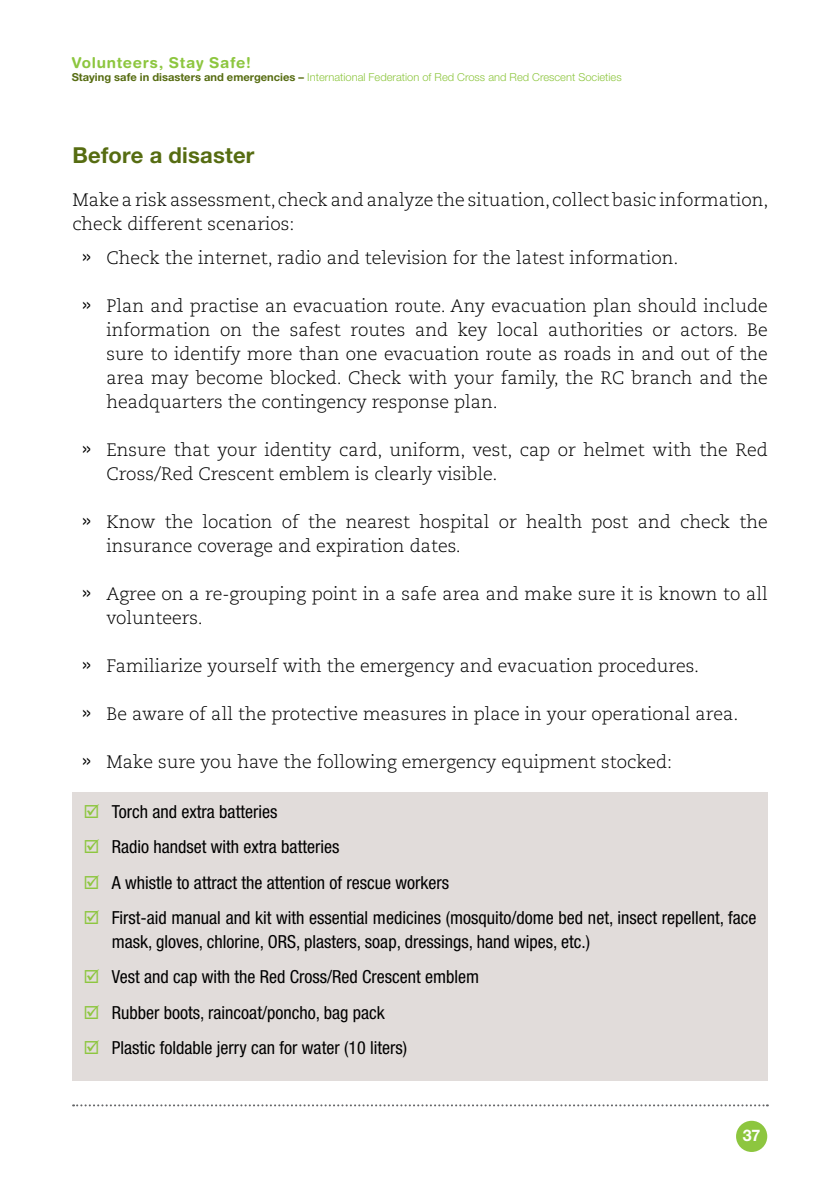
<style>
.page{position:relative;width:840px;height:1191px;background:#fff}
.page>*{position:absolute;margin:0;border:0;box-sizing:border-box;transform-origin:0 0}
.t1{font:700 22px "Helvetica Neue LT Std";letter-spacing:.01em;color:#566c11}
.t2{font:300 18px/24px "Caecilia LT Std";color:#000}
.t3{font:condensed 18px/24px "Helvetica Neue LT Std";color:#000}
.t4{font:700 16px "Helvetica Neue";color:#fff}
.t5{font:700 15px "Helvetica Rounded LT Std";letter-spacing:.045em;color:#8dc63f}
.t6{font:300 11px "Helvetica Neue LT Std";color:#8dc63f}
.s1{font-weight:700;color:#566c11}
.s2{font-family:"Helvetica Neue LT Std";font-size:24px}
.s3{color:#8dc63f}
</style>
<div class="page">
<svg style="left:73px;top:1104px;width:694px;height:2px"></svg>
<div style="left:735px;top:1120px;width:31px;height:32px;background:#8dc63f;border-radius:50%"></div>
<div style="left:72px;top:792px;width:695px;height:288px;background:#e1dcda"></div>
<p class="t5" style="left:72px;top:54px;width:180px">Volunteers, Stay Safe!</p>
<p class="t6" style="left:72px;top:71px;width:551px"><span class="s1">Staying safe in disasters and emergencies –</span> International Federation of Red Cross and Red Crescent Societies</p>
<p class="t1" style="left:72px;top:142px;width:183px">Before a disaster</p>
<p class="t2" style="left:72px;top:188px;width:697px">Make a risk assessment, check and analyze the situation, collect basic information, check different scenarios:</p>
<p class="t2" style="left:81px;top:246px;width:598px"><span class="s2">»</span> Check the internet, radio and television for the latest information.</p>
<p class="t2" style="left:106px;top:294px;width:662px;text-align:justify;text-indent:-25px"><span class="s2">»</span> Plan and practise an evacuation route. Any evacuation plan should include information on the safest routes and key local authorities or actors. Be sure to identify more than one evacuation route as roads in and out of the area may become blocked. Check with your family, the RC branch and the headquarters the contingency response plan.</p>
<p class="t2" style="left:106px;top:438px;width:662px;text-indent:-25px"><span class="s2">»</span> Ensure that your identity card, uniform, vest, cap or helmet with the Red<br>Cross/Red Crescent emblem is clearly visible.</p>
<p class="t2" style="left:106px;top:510px;width:662px;text-indent:-25px"><span class="s2">»</span> Know the location of the nearest hospital or health post and check the insurance coverage and expiration dates.</p>
<p class="t2" style="left:106px;top:582px;width:662px;text-indent:-25px"><span class="s2">»</span> Agree on a re-grouping point in a safe area and make sure it is known to all volunteers.</p>
<p class="t2" style="left:81px;top:654px;width:618px"><span class="s2">»</span> Familiarize yourself with the emergency and evacuation procedures.</p>
<p class="t2" style="left:81px;top:702px;width:658px"><span class="s2">»</span> Be aware of all the protective measures in place in your operational area.</p>
<p class="t2" style="left:81px;top:750px;width:592px"><span class="s2">»</span> Make sure you have the following emergency equipment stocked:</p>
<p class="t3" style="left:83px;top:799px;width:195px"><span class="s3">☑</span> Torch and extra batteries</p>
<p class="t3" style="left:83px;top:834px;width:257px"><span class="s3">☑</span> Radio handset with extra batteries</p>
<p class="t3" style="left:83px;top:870px;width:367px"><span class="s3">☑</span> A whistle to attract the attention of rescue workers</p>
<p class="t3" style="left:112px;top:905px;width:646px;text-indent:-28px"><span class="s3">☑</span> First-aid manual and kit with essential medicines (mosquito/dome bed net, insect repellent, face mask, gloves, chlorine, ORS, plasters, soap, dressings, hand wipes, etc.)</p>
<p class="t3" style="left:83px;top:964px;width:397px"><span class="s3">☑</span> Vest and cap with the Red Cross/Red Crescent emblem</p>
<p class="t3" style="left:83px;top:1000px;width:303px"><span class="s3">☑</span> Rubber boots, raincoat/poncho, bag pack</p>
<p class="t3" style="left:83px;top:1035px;width:325px"><span class="s3">☑</span> Plastic foldable jerry can for water (10 liters)</p>
<p class="t4" style="left:742px;top:1125px;width:19px">37</p>
</div>
